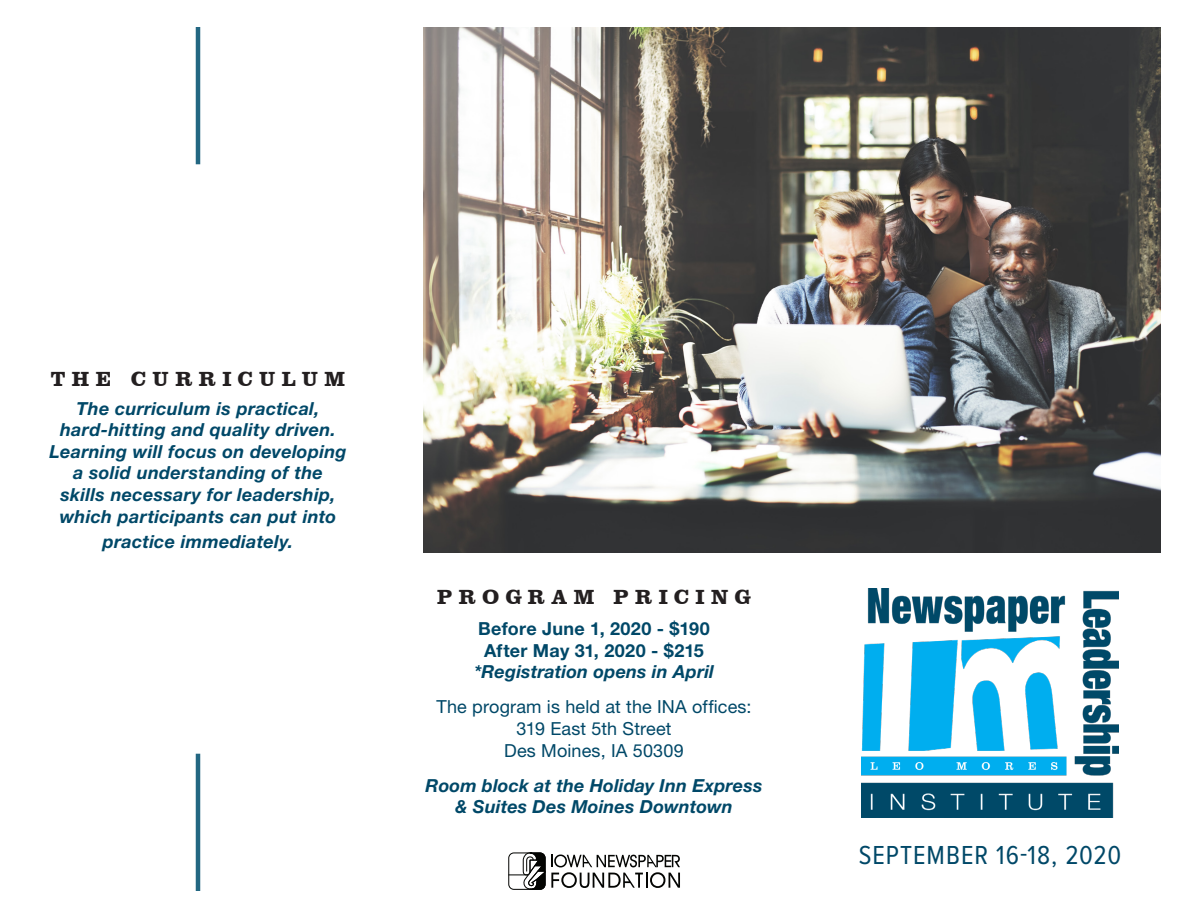
<style>
.page{position:relative;width:1188px;height:918px;background:#fff}
.page>*{position:absolute;margin:0;border:0;box-sizing:border-box;transform-origin:0 0}
.t1{font:27px "Proxima Nova Cond";letter-spacing:.035em;color:#004868}
.t2{font:700 21px "Clarendon BT";letter-spacing:.305em;color:#231f20}
.t3{font:italic 700 18px/21.6px "Helvetica Neue LT Std";letter-spacing:.015em;color:#004868;text-align:center}
.t4{font:18px "Helvetica Neue LT Std";letter-spacing:.01em;color:#004868}
.t5{font:700 18px "Helvetica Neue LT Std";letter-spacing:.015em;color:#004868}
</style>
<div class="page">
<img style="left:423px;top:27px;width:738px;height:526px">
<hr style="left:196px;top:27px;width:4px;height:137px;background:#236782">
<hr style="left:196px;top:754px;width:4px;height:137px;background:#236782">
<img style="left:862px;top:588px;width:256px;height:230px">
<div style="left:508px;top:852px;width:38px;height:38px;border:1px solid #040503;border-radius:5px"></div>
<svg style="left:509px;top:852px;width:171px;height:38px"></svg>
<p class="t2" style="left:51px;top:366px;width:296px">THE CURRICULUM</p>
<p class="t3" style="left:49px;top:397px;width:299px">The curriculum is practical, hard-hitting and quality driven.<br>Learning will focus on developing a solid understanding of the skills necessary for leadership, which participants can put into</p>
<p class="t3" style="left:103px;top:530px;width:192px">practice immediately.</p>
<p class="t2" style="left:437px;top:584px;width:315px">PROGRAM PRICING</p>
<p class="t5" style="left:478px;top:617px;width:233px">Before June 1, 2020 - $190</p>
<p class="t5" style="left:484px;top:639px;width:221px">After May 31, 2020 - $215</p>
<p class="t3" style="left:474px;top:661px;width:241px">*Registration opens in April</p>
<p class="t4" style="left:437px;top:696px;width:316px">The program is held at the INA offices:</p>
<p class="t4" style="left:516px;top:718px;width:157px">319 East 5th Street</p>
<p class="t4" style="left:504px;top:739px;width:181px">Des Moines, IA 50309</p>
<p class="t3" style="left:426px;top:774px;width:338px">Room block at the Holiday Inn Express &amp; Suites Des Moines Downtown</p>
<p class="t1" style="left:859px;top:835px;width:264px">SEPTEMBER 16-18, 2020</p>
</div>
